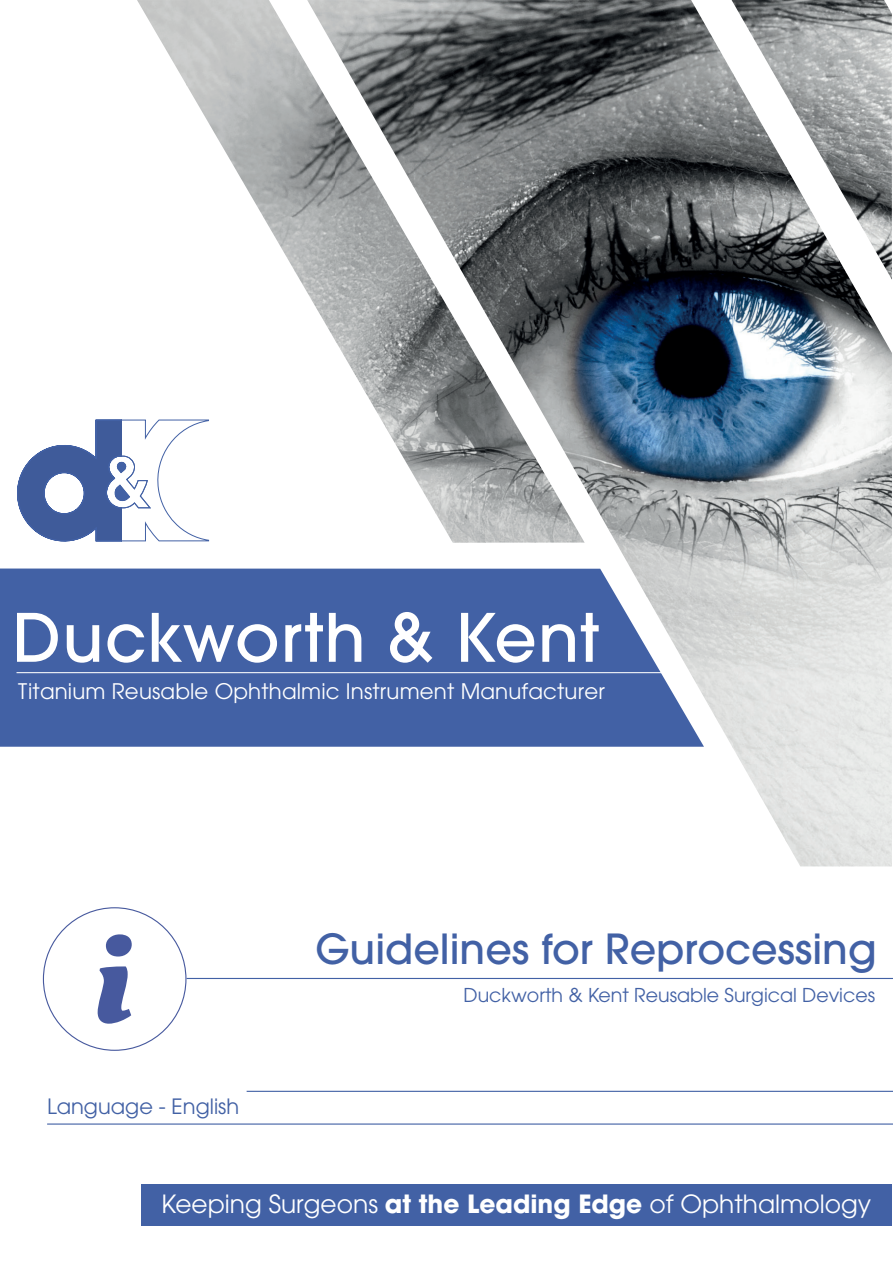
<style>
.page{position:relative;width:893px;height:1263px;background:#fff}
.page>*{position:absolute;margin:0;border:0;box-sizing:border-box;transform-origin:0 0}
.t1{font:500 66.15px "ITC Avant Garde Pro";letter-spacing:.02em;color:#fff}
.t2{font:500 41.25px "ITC Avant Garde Pro";color:#4261a5}
.t3{font:24.9px "ITC Avant Garde Pro";color:#fff}
.t4{font:21.3px "ITC Avant Garde Pro";letter-spacing:.01em;color:#fff}
.t5{font:21px "ITC Avant Garde Pro";color:#4261a5}
.t6{font:19.05px "ITC Avant Garde Pro";color:#4261a5}
.s1{font-weight:700}
</style>
<div class="page">
<img style="left:414px;top:0;width:318px;height:325px">
<img style="left:336px;top:0;width:78px;height:107px">
<img style="left:732px;top:280px;width:53px;height:559px">
<img style="left:368px;top:107px;width:46px;height:80px">
<img style="left:785px;top:280px;width:54px;height:586px">
<img style="left:839px;top:280px;width:53px;height:586px">
<img style="left:520px;top:324px;width:213px;height:163px">
<img style="left:492px;top:324px;width:28px;height:47px">
<img style="left:585px;top:487px;width:148px;height:108px">
<img style="left:704px;top:595px;width:29px;height:109px">
<img style="left:708px;top:704px;width:25px;height:45px">
<img style="left:731px;top:0;width:161px;height:280px">
<img style="left:187px;top:0;width:149px;height:216px">
<img style="left:137px;top:0;width:50px;height:86px">
<img style="left:335px;top:114px;width:51px;height:312px">
<img style="left:385px;top:200px;width:51px;height:312px">
<img style="left:263px;top:216px;width:73px;height:55px">
<img style="left:435px;top:286px;width:51px;height:257px">
<img style="left:294px;top:271px;width:42px;height:71px">
<img style="left:485px;top:371px;width:51px;height:172px">
<img style="left:535px;top:457px;width:50px;height:86px">
<svg style="left:0;top:568px;width:704px;height:179px;background:#4f6baa"></svg>
<hr style="left:17px;top:672px;width:648px;height:1px;background:#fff">
<svg style="left:17px;top:419px;width:192px;height:123px"></svg>
<div style="left:141px;top:1184px;width:751px;height:42px;background:#4261a5"></div>
<hr style="left:247px;top:1091px;width:646px;height:1px;background:#4261a5">
<hr style="left:47px;top:1123px;width:846px;height:1px;background:#4261a5">
<svg style="left:98px;top:934px;width:34px;height:90px"></svg>
<hr style="left:186px;top:978px;width:707px;height:1px;background:#4261a5">
<h1 class="t1" style="left:13px;top:595px;width:588px">Duckworth &amp; Kent</h1>
<p class="t4" style="left:18px;top:678px;width:588px">Titanium Reusable Ophthalmic Instrument Manufacturer</p>
<h2 class="t2" style="left:315px;top:922px;width:563px">Guidelines for Reprocessing</h2>
<p class="t5" style="left:47px;top:1094px;width:194px">Language - English</p>
<p class="t6" style="left:463px;top:983px;width:413px">Duckworth &amp; Kent Reusable Surgical Devices</p>
<p class="t3" style="left:162px;top:1189px;width:711px">Keeping Surgeons <span class="s1">at the Leading Edge</span> of Ophthalmology</p>
</div>
